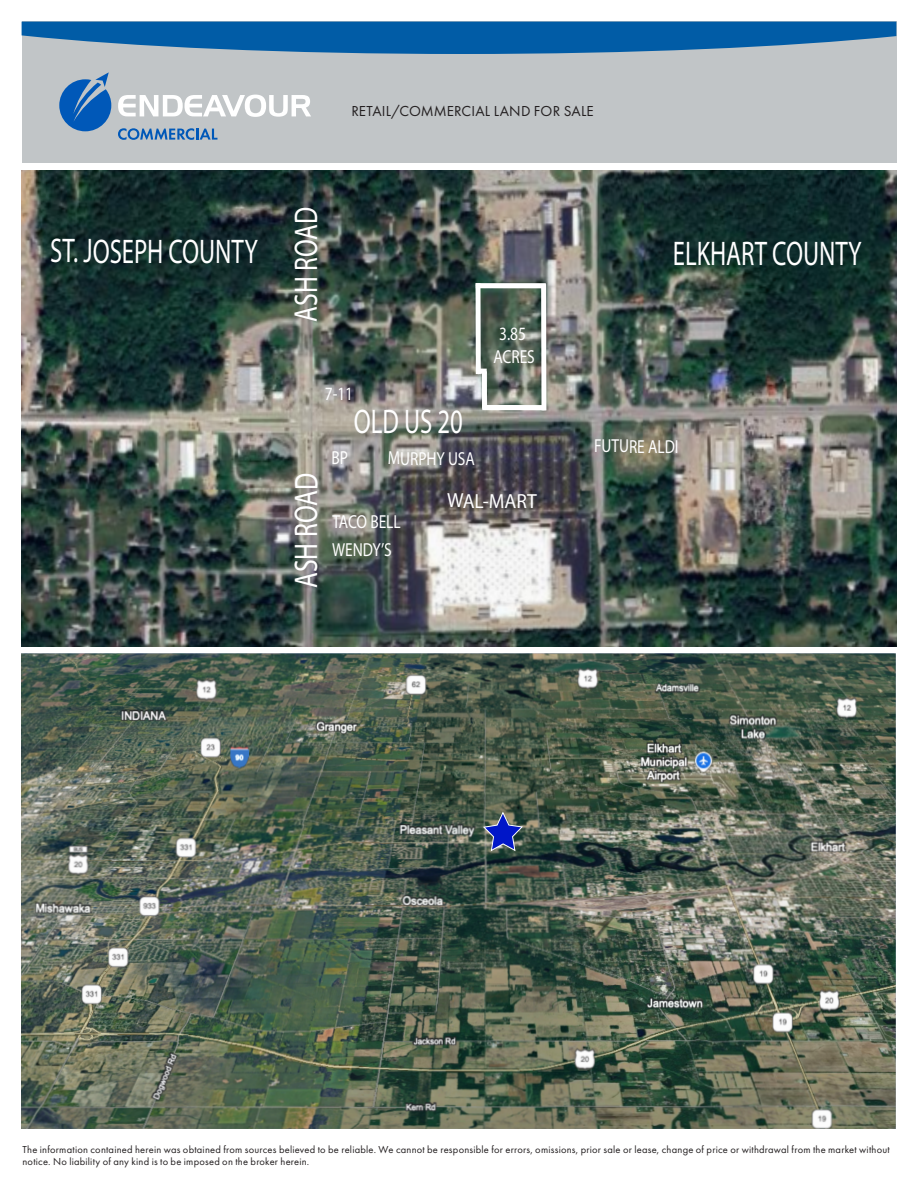
<style>
.page{position:relative;width:918px;height:1188px;background:#fff}
.page>*{position:absolute;margin:0;border:0;box-sizing:border-box;transform-origin:0 0}
.t1{font:34.35px "Myriad Pro";letter-spacing:-.005em;color:#fff;scale:.72 1}
.t2{font:32.85px "Myriad Pro";letter-spacing:-.005em;color:#fff;scale:.78 1}
.t3{font:20.55px "Myriad Pro";letter-spacing:-.005em;color:#fff;scale:.95 1}
.t4{font:18.9px/22.6px "Myriad Pro";letter-spacing:-.005em;color:#fff;text-align:center;scale:.81 1}
.t5{font:15px "Futura PT";letter-spacing:.01em;color:#231f20}
.t6{font:10.5px/12px "Futura PT";letter-spacing:.02em;color:#231f20}
</style>
<div class="page">
<div style="left:22px;top:22px;width:874px;height:141px;background:#c1c5c7"></div>
<svg style="left:22px;top:22px;width:874px;height:118px"></svg>
<img style="left:22px;top:171px;width:874px;height:475px">
<svg style="left:546px;top:284px;width:1px;height:126px"></svg>
<div style="left:475px;top:283px;width:6px;height:91px;background:#fff"></div>
<svg style="left:478px;top:283px;width:68px;height:127px;background:#778278"></svg>
<div style="left:482px;top:405px;width:64px;height:5px;background:#fff"></div>
<img style="left:21px;top:653px;width:875px;height:476px">
<svg style="left:482px;top:811px;width:42px;height:41px;background:#465684"></svg>
<p class="t5" style="left:351px;top:102px;width:244px">RETAIL/COMMERCIAL LAND FOR SALE</p>
<p class="t2" style="left:286px;top:322px;width:149px;rotate:-90deg">ASH ROAD</p>
<p class="t1" style="left:50px;top:230px;width:290px">ST. JOSEPH COUNTY</p>
<p class="t1" style="left:673px;top:232px;width:264px">ELKHART COUNTY</p>
<p class="t4" style="left:493px;top:322px;width:53px">3.85<br>ACRES</p>
<p class="t2" style="left:286px;top:588px;width:149px;rotate:-90deg">ASH ROAD</p>
<p class="t4" style="left:325px;top:382px;width:37px">7-11</p>
<p class="t1" style="left:354px;top:400px;width:153px">OLD US 20</p>
<p class="t4" style="left:331px;top:446px;width:22px">BP</p>
<p class="t4" style="left:388px;top:447px;width:109px">MURPHY USA</p>
<p class="t3" style="left:447px;top:488px;width:96px">WAL-MART</p>
<p class="t4" style="left:332px;top:510px;width:86px">TACO BELL</p>
<p class="t4" style="left:332px;top:538px;width:75px">WENDY’S</p>
<p class="t4" style="left:594px;top:435px;width:106px">FUTURE ALDI</p>
<p class="t6" style="left:22px;top:1143px;width:869px">The information contained herein was obtained from sources believed to be reliable. We cannot be responsible for errors, omissions, prior sale or lease, change of price or withdrawal from the market without notice. No liability of any kind is to be imposed on the broker herein.</p>
</div>
